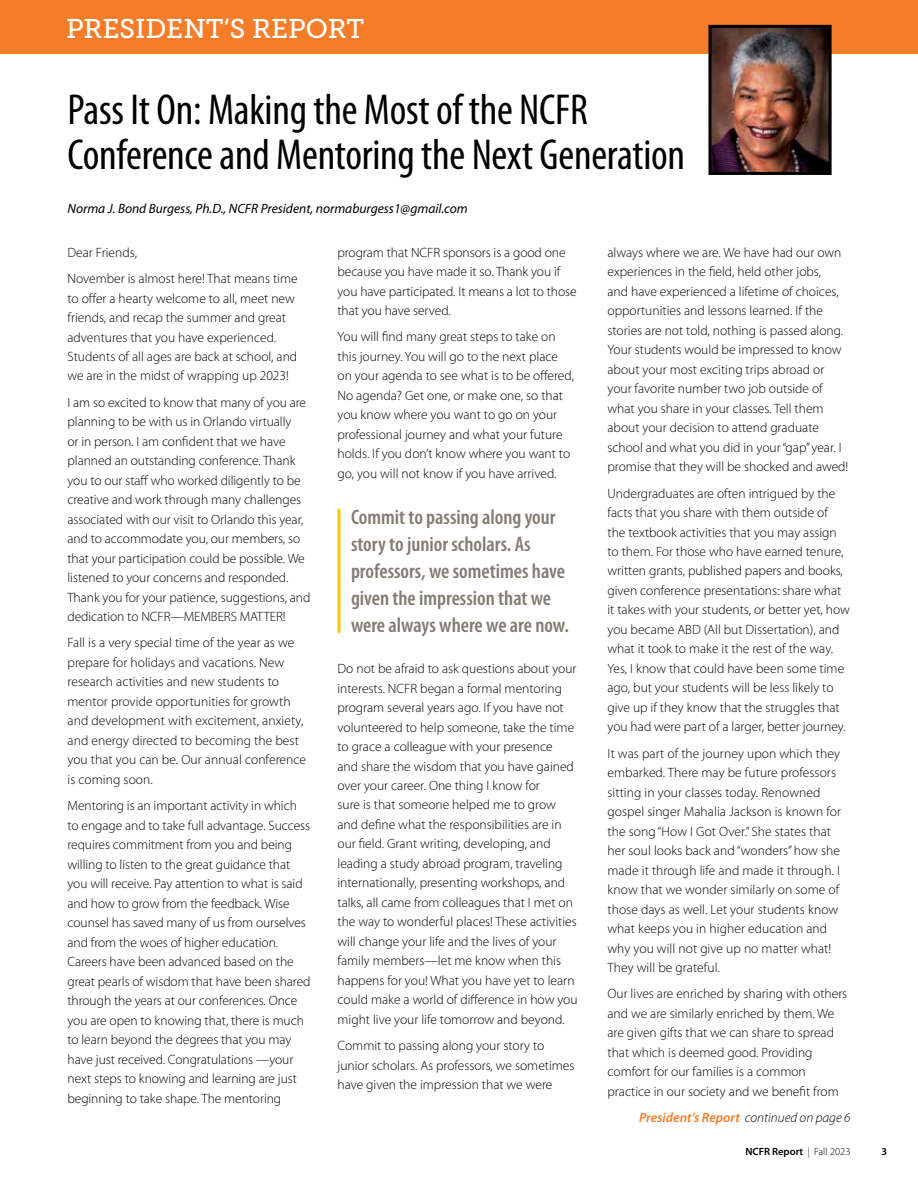
<style>
.page{position:relative;width:918px;height:1188px;background:#fff}
.page>*{position:absolute;margin:0;border:0;box-sizing:border-box;transform-origin:0 0}
.t1{font:condensed 43.5px/45px "Myriad Pro";letter-spacing:-.005em;color:#000}
.t2{font:27px "Museo Slab 500";color:#fff}
.t3{font:600 condensed 21px/27px "Myriad Pro";color:#827c72}
.t4{font:300 13.5px/19.5px "Myriad Pro";color:#000}
.t5{font:italic 13.5px "Myriad Pro";color:#000}
.t6{font:italic 600 13.5px "Myriad Pro";color:#f57d29}
.t7{font:600 10.5px "Myriad Pro";color:#000}
.s1{font-weight:300;color:#000}
.s2{font-weight:300}
</style>
<div class="page">
<div style="left:0;top:0;width:918px;height:54px;background:#f57d29"></div>
<img style="left:712px;top:29px;width:116px;height:142px">
<div style="left:708px;top:25px;width:124px;height:150px;border:3px solid #000"></div>
<hr style="left:338px;top:509px;width:2px;height:124px;background:#ffc709">
<h2 class="t2" style="left:66px;top:13px;width:300px">PRESIDENT’S REPORT</h2>
<h1 class="t1" style="left:68px;top:87px;width:619px">Pass It On: Making the Most of the NCFR<br>Conference and Mentoring the Next Generation</h1>
<p class="t5" style="left:68px;top:200px;width:402px">Norma J. Bond Burgess, Ph.D., NCFR President, normaburgess1@gmail.com</p>
<p class="t4" style="left:68px;top:239px;width:232px;line-height:26.2px">Dear Friends,<br>November is almost here! That means time</p>
<p class="t4" style="left:68px;top:288px;width:231px">to offer a hearty welcome to all, meet new friends, and recap the summer and great adventures that you have experienced.<br>Students of all ages are back at school, and we are in the midst of wrapping up 2023!</p>
<p class="t4" style="left:68px;top:392px;width:244px">I am so excited to know that many of you are planning to be with us in Orlando virtually<br>or in person. I am confident that we have planned an outstanding conference. Thank you to our staff who worked diligently to be creative and work through many challenges associated with our visit to Orlando this year, and to accommodate you, our members, so that your participation could be possible. We listened to your concerns and responded.<br>Thank you for your patience, suggestions, and dedication to NCFR—MEMBERS MATTER!</p>
<p class="t4" style="left:68px;top:633px;width:240px">Fall is a very special time of the year as we prepare for holidays and vacations. New research activities and new students to mentor provide opportunities for growth and development with excitement, anxiety, and energy directed to becoming the best you that you can be. Our annual conference is coming soon.</p>
<p class="t4" style="left:68px;top:796px;width:245px">Mentoring is an important activity in which to engage and to take full advantage. Success requires commitment from you and being willing to listen to the great guidance that you will receive. Pay attention to what is said and how to grow from the feedback. Wise counsel has saved many of us from ourselves and from the woes of higher education.<br>Careers have been advanced based on the great pearls of wisdom that have been shared through the years at our conferences. Once you are open to knowing that, there is much to learn beyond the degrees that you may have just received. Congratulations —your next steps to knowing and learning are just beginning to take shape. The mentoring</p>
<p class="t4" style="left:338px;top:242px;width:241px">program that NCFR sponsors is a good one because you have made it so. Thank you if you have participated. It means a lot to those that you have served.</p>
<p class="t4" style="left:338px;top:327px;width:238px">You will find many great steps to take on this journey. You will go to the next place on your agenda to see what is to be offered, No agenda? Get one, or make one, so that you know where you want to go on your professional journey and what your future holds. If you don’t know where you want to go, you will not know if you have arrived.</p>
<h3 class="t3" style="left:351px;top:503px;width:220px">Commit to passing along your story to junior scholars. As professors, we sometimes have given the impression that we were always where we are now.</h3>
<p class="t4" style="left:338px;top:659px;width:242px">Do not be afraid to ask questions about your interests. NCFR began a formal mentoring program several years ago. If you have not volunteered to help someone, take the time to grace a colleague with your presence<br>and share the wisdom that you have gained over your career. One thing I know for<br>sure is that someone helped me to grow and define what the responsibilities are in our field. Grant writing, developing, and leading a study abroad program, traveling internationally, presenting workshops, and talks, all came from colleagues that I met on the way to wonderful places! These activities will change your life and the lives of your family members—let me know when this happens for you! What you have yet to learn could make a world of difference in how you might live your life tomorrow and beyond.</p>
<p class="t4" style="left:338px;top:1036px;width:239px">Commit to passing along your story to junior scholars. As professors, we sometimes have given the impression that we were</p>
<p class="t4" style="left:608px;top:242px;width:242px">always where we are. We have had our own experiences in the field, held other jobs,<br>and have experienced a lifetime of choices, opportunities and lessons learned. If the stories are not told, nothing is passed along.<br>Your students would be impressed to know about your most exciting trips abroad or your favorite number two job outside of what you share in your classes. Tell them about your decision to attend graduate school and what you did in your “gap” year. I promise that they will be shocked and awed!</p>
<p class="t4" style="left:608px;top:483px;width:244px">Undergraduates are often intrigued by the facts that you share with them outside of<br>the textbook activities that you may assign to them. For those who have earned tenure, written grants, published papers and books, given conference presentations: share what it takes with your students, or better yet, how you became ABD (All but Dissertation), and what it took to make it the rest of the way.<br>Yes, I know that could have been some time ago, but your students will be less likely to give up if they know that the struggles that you had were part of a larger, better journey.</p>
<p class="t4" style="left:608px;top:743px;width:235px">It was part of the journey upon which they embarked. There may be future professors sitting in your classes today. Renowned gospel singer Mahalia Jackson is known for the song “How I Got Over.” She states that her soul looks back and “wonders” how she made it through life and made it through. I know that we wonder similarly on some of those days as well. Let your students know what keeps you in higher education and why you will not give up no matter what!<br>They will be grateful.</p>
<p class="t4" style="left:608px;top:984px;width:241px">Our lives are enriched by sharing with others and we are similarly enriched by them. We are given gifts that we can share to spread that which is deemed good. Providing comfort for our families is a common practice in our society and we benefit from</p>
<p class="t6" style="left:639px;top:1109px;width:213px">President’s Report <span class="s1">continued on page 6</span></p>
<p class="t7" style="left:745px;top:1145px;width:107px">NCFR Report <span class="s2">| Fall 2023</span></p>
<p class="t7" style="left:881px;top:1145px;width:7px">3</p>
</div>
